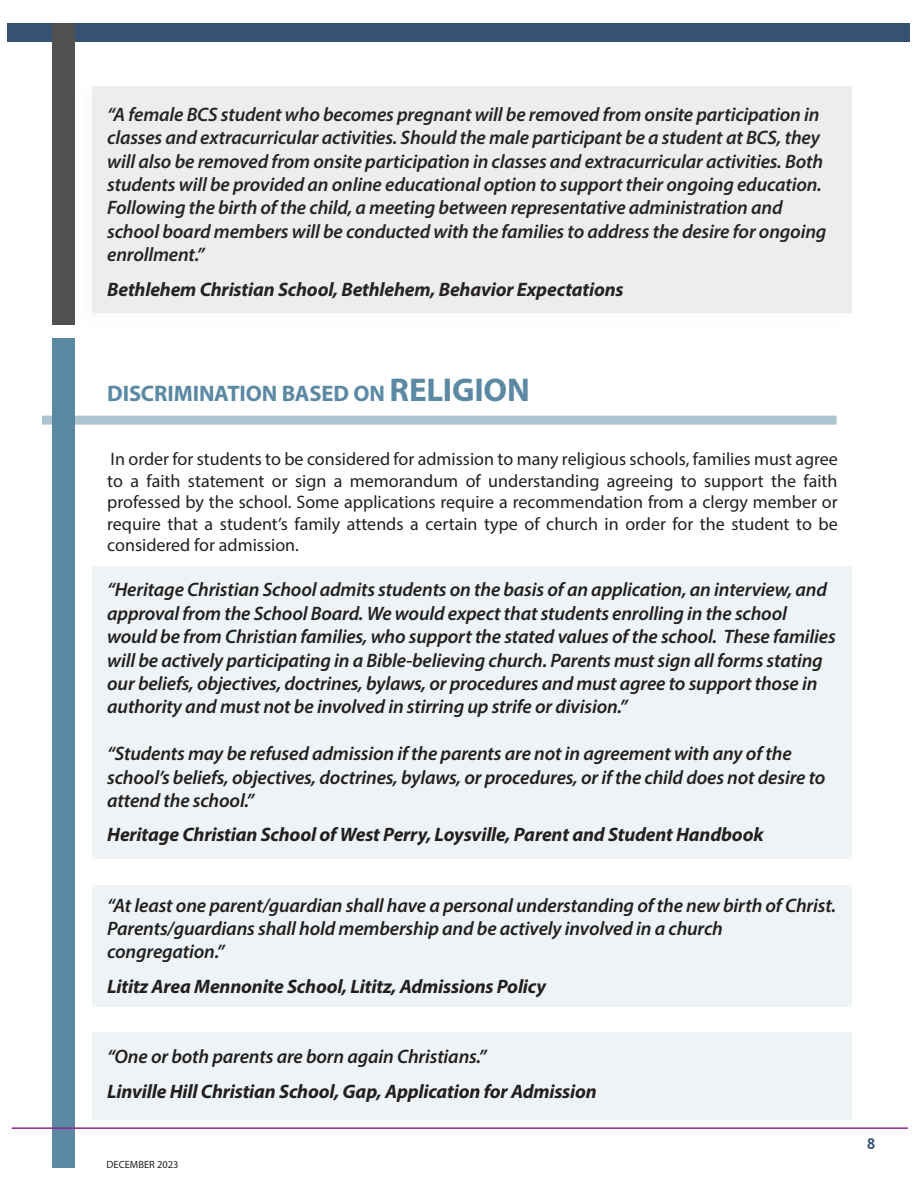
<style>
.page{position:relative;width:918px;height:1188px;background:#fff}
.page>*{position:absolute;margin:0;border:0;box-sizing:border-box;transform-origin:0 0}
.t1{font:700 22.5px "Myriad Pro";letter-spacing:-.005em;color:#5b89a3}
.t2{font:italic 600 19.5px/23.4px "Myriad Pro";letter-spacing:-.01em;color:#231f20}
.t3{font:italic 700 19.5px "Myriad Pro";letter-spacing:-.01em;color:#231f20}
.t4{font:18px/21.6px "Myriad Pro";color:#231f20;text-align:justify}
.t5{font:700 15px "Trebuchet MS";color:#355273}
.t6{font:10.5px "Myriad Pro";color:#231f20}
.s1{font-size:33px}
</style>
<div class="page">
<div style="left:8px;top:24px;width:902px;height:18px;background:#355273"></div>
<div style="left:93px;top:566px;width:759px;height:293px;background:#eef3f5"></div>
<div style="left:93px;top:886px;width:759px;height:121px;background:#eef3f5"></div>
<div style="left:93px;top:1032px;width:759px;height:88px;background:#eef3f5"></div>
<div style="left:53px;top:24px;width:22px;height:301px;background:#515151"></div>
<div style="left:53px;top:339px;width:22px;height:829px;background:#5b89a3"></div>
<div style="left:93px;top:86px;width:759px;height:226px;background:#ededed"></div>
<div style="left:42px;top:416px;width:795px;height:9px;background:#adc4d1"></div>
<hr style="left:12px;top:1127px;width:896px;height:2px;background:#90268f">
<p class="t2" style="left:107px;top:102px;width:721px">“A female BCS student who becomes pregnant will be removed from onsite participation in classes and extracurricular activities. Should the male participant be a student at BCS, they will also be removed from onsite participation in classes and extracurricular activities. Both students will be provided an online educational option to support their ongoing education.<br>Following the birth of the child, a meeting between representative administration and school board members will be conducted with the families to address the desire for ongoing enrollment.”</p>
<p class="t3" style="left:107px;top:276px;width:518px">Bethlehem Christian School, Bethlehem, Behavior Expectations</p>
<p class="t1" style="left:107px;top:379px;width:424px">DISCRIMINATION BASED ON <span class="s1">RELIGION</span></p>
<p class="t4" style="left:107px;top:448px;width:732px">In order for students to be considered for admission to many religious schools, families must agree to a faith statement or sign a memorandum of understanding agreeing to support the faith professed by the school. Some applications require a recommendation from a clergy member or require that a student’s family attends a certain type of church in order for the student to be considered for admission.</p>
<p class="t2" style="left:107px;top:578px;width:730px">“Heritage Christian School admits students on the basis of an application, an interview, and approval from the School Board. We would expect that students enrolling in the school would be from Christian families, who support the stated values of the school. These families will be actively participating in a Bible-believing church. Parents must sign all forms stating our beliefs, objectives, doctrines, bylaws, or procedures and must agree to support those in authority and must not be involved in stirring up strife or division.”</p>
<p class="t2" style="left:107px;top:741px;width:720px">“Students may be refused admission if the parents are not in agreement with any of the school’s beliefs, objectives, doctrines, bylaws, or procedures, or if the child does not desire to attend the school.”</p>
<p class="t3" style="left:107px;top:822px;width:658px">Heritage Christian School of West Perry, Loysville, Parent and Student Handbook</p>
<p class="t2" style="left:107px;top:893px;width:731px">“At least one parent/guardian shall have a personal understanding of the new birth of Christ.<br>Parents/guardians shall hold membership and be actively involved in a church congregation.”</p>
<p class="t3" style="left:107px;top:974px;width:440px">Lititz Area Mennonite School, Lititz, Admissions Policy</p>
<p class="t2" style="left:107px;top:1044px;width:381px">“One or both parents are born again Christians.”</p>
<p class="t3" style="left:107px;top:1078px;width:491px">Linville Hill Christian School, Gap, Application for Admission</p>
<p class="t6" style="left:107px;top:1158px;width:74px">DECEMBER 2023</p>
<p class="t5" style="left:867px;top:1134px;width:10px">8</p>
</div>
